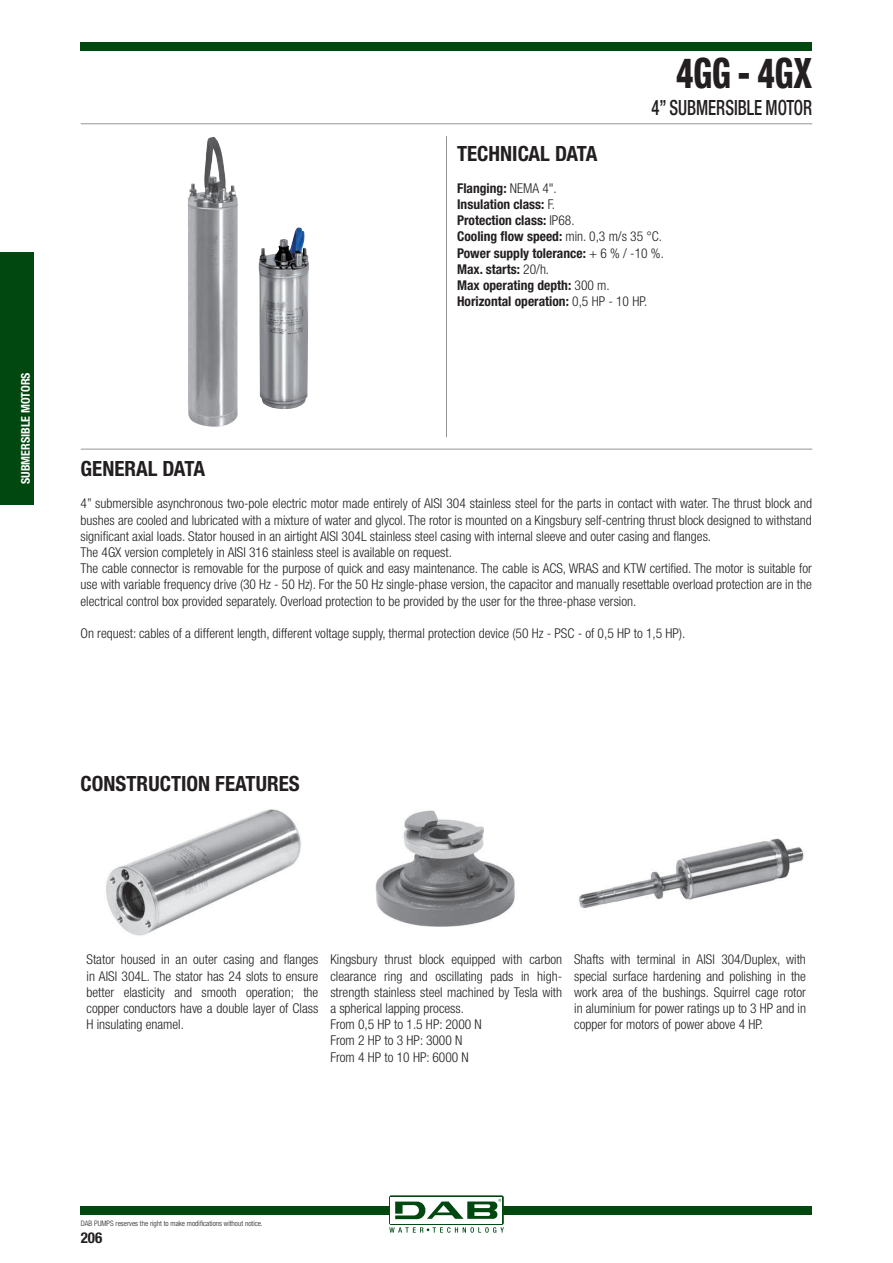
<style>
.page{position:relative;width:893px;height:1263px;background:#fff}
.page>*{position:absolute;margin:0;border:0;box-sizing:border-box;transform-origin:0 0}
.t1{font:800 condensed 42px "Helvetica Neue LT";color:#231f20;scale:.8 1}
.t2{font:700 condensed 21px "Helvetica Neue LT";color:#231f20}
.t3{font:500 condensed 21px "Helvetica Neue LT";color:#231f20;scale:.8 1}
.t4{font:700 condensed 15px "Helvetica Neue LT";color:#231f20}
.t5{font:300 condensed 13.5px/16.2px "Helvetica Neue LT";color:#231f20}
.t6{font:700 condensed 13.5px/16.2px "Helvetica Neue LT";color:#231f20}
.t7{font:700 condensed 12px "Helvetica Neue LT";color:#fff}
.t8{font:300 condensed 7.5px "Helvetica Neue LT";color:#231f20}
.s1{font-weight:300}
</style>
<div class="page">
<div style="left:81px;top:1206px;width:731px;height:9px;background:#004710"></div>
<div style="left:81px;top:43px;width:731px;height:8px;background:#004710"></div>
<div style="left:389px;top:1195px;width:115px;height:30px;background:linear-gradient(to right,#fff,#fff);border-radius:2px"></div>
<div style="left:391px;top:1197px;width:111px;height:26px;background:#fff"></div>
<svg style="left:389px;top:1227px;width:115px;height:6px"></svg>
<svg style="left:395px;top:1199px;width:106px;height:20px"></svg>
<div style="left:0;top:253px;width:34px;height:252px;background:#004710"></div>
<img style="left:176px;top:123px;width:73px;height:304px">
<img style="left:106px;top:809px;width:195px;height:127px">
<img style="left:375px;top:810px;width:140px;height:117px">
<img style="left:579px;top:838px;width:225px;height:70px">
<hr style="left:81px;top:449px;width:731px;height:1px;background:#939598">
<hr style="left:446px;top:136px;width:1px;height:301px;background:#939598">
<hr style="left:81px;top:124px;width:731px;height:1px;background:#939598">
<img style="left:258px;top:227px;width:51px;height:182px">
<p class="t7" style="left:18px;top:484px;width:113px;rotate:-90deg">SUBMERSIBLE MOTORS</p>
<h1 class="t1" style="left:676px;top:48px;width:172px">4GG - 4GX</h1>
<h2 class="t3" style="left:651px;top:95px;width:202px">4” SUBMERSIBLE MOTOR</h2>
<h2 class="t2" style="left:457px;top:141px;width:142px">TECHNICAL DATA</h2>
<p class="t6" style="left:457px;top:180px;width:208px">Flanging: <span class="s1">NEMA 4".<br></span>Insulation class: <span class="s1">F.<br></span>Protection class: <span class="s1">IP68.<br></span>Cooling flow speed: <span class="s1">min. 0,3 m/s 35 °C.<br></span>Power supply tolerance: <span class="s1">+ 6 % / -10 %.<br></span>Max. starts: <span class="s1">20/h.<br></span>Max operating depth: <span class="s1">300 m.<br></span>Horizontal operation: <span class="s1">0,5 HP - 10 HP.</span></p>
<h2 class="t2" style="left:81px;top:456px;width:126px">GENERAL DATA</h2>
<p class="t5" style="left:81px;top:495px;width:733px">4” submersible asynchronous two-pole electric motor made entirely of AISI 304 stainless steel for the parts in contact with water. The thrust block and bushes are cooled and lubricated with a mixture of water and glycol. The rotor is mounted on a Kingsbury self-centring thrust block designed to withstand significant axial loads. Stator housed in an airtight AISI 304L stainless steel casing with internal sleeve and outer casing and flanges.<br>The 4GX version completely in AISI 316 stainless steel is available on request.<br>The cable connector is removable for the purpose of quick and easy maintenance. The cable is ACS, WRAS and KTW certified. The motor is suitable for use with variable frequency drive (30 Hz - 50 Hz). For the 50 Hz single-phase version, the capacitor and manually resettable overload protection are in the electrical control box provided separately. Overload protection to be provided by the user for the three-phase version.</p>
<p class="t5" style="left:81px;top:625px;width:606px">On request: cables of a different length, different voltage supply, thermal protection device (50 Hz - PSC - of 0,5 HP to 1,5 HP).</p>
<h2 class="t2" style="left:81px;top:771px;width:221px">CONSTRUCTION FEATURES</h2>
<p class="t5" style="left:87px;top:951px;width:233px;text-align:justify">Stator housed in an outer casing and flanges in AISI 304L. The stator has 24 slots to ensure better elasticity and smooth operation; the copper conductors have a double layer of Class H insulating enamel.</p>
<p class="t5" style="left:330px;top:951px;width:233px">Kingsbury thrust block equipped with carbon clearance ring and oscillating pads in high&shy;strength stainless steel machined by Tesla with a spherical lapping process.<br>From 0,5 HP to 1.5 HP: 2000 N<br>From 2 HP to 3 HP: 3000 N<br>From 4 HP to 10 HP: 6000 N</p>
<p class="t5" style="left:574px;top:951px;width:233px;text-align:justify">Shafts with terminal in AISI 304/Duplex, with special surface hardening and polishing in the work area of the bushings. Squirrel cage rotor in aluminium for power ratings up to 3 HP and in copper for motors of power above 4 HP.</p>
<p class="t8" style="left:81px;top:1219px;width:183px">DAB PUMPS reserves the right to make modifications without notice.</p>
<p class="t4" style="left:81px;top:1228px;width:23px">206</p>
</div>
